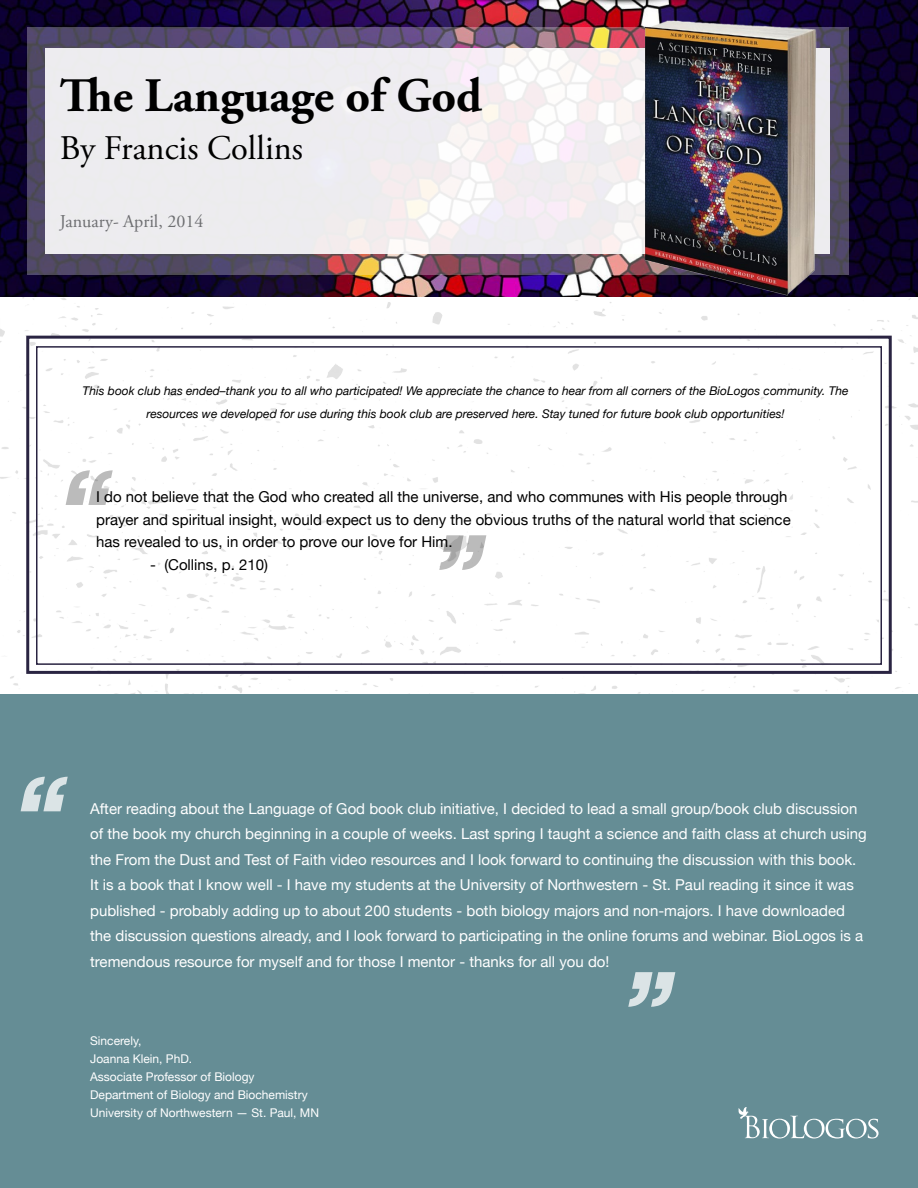
<style>
.page{position:relative;width:918px;height:1188px;background:#fff}
.page>*{position:absolute;margin:0;border:0;box-sizing:border-box;transform-origin:0 0}
.t1{font:italic 700 108px "Helvetica Neue";color:#fff}
.t2{font:italic 700 108px "Helvetica Neue";color:#000}
.t3{font:700 48px "Adobe Garamond Pro";color:#000}
.t4{font:34.5px "Adobe Garamond Pro";color:#000}
.t5{font:18px "Adobe Garamond Pro";color:#6d6e71}
.t6{font:15px/25.5px "Helvetica Neue";color:#fff}
.t7{font:15px/22.5px "Helvetica Neue";color:#000}
.t8{font:italic 12px/22.5px "Helvetica Neue";color:#000;text-align:center}
.t9{font:12px/18px "Helvetica Neue";color:#fff}
</style>
<div class="page">
<img style="left:0;top:0;width:918px;height:694px">
<svg style="left:27px;top:27px;width:601px;height:247px;background:#6e5a71"></svg>
<svg style="left:45px;top:48px;width:583px;height:205px;background:#f0edf0"></svg>
<img style="left:628px;top:5px;width:228px;height:297px">
<div style="left:0;top:694px;width:918px;height:494px;background:#658d95"></div>
<div style="left:26px;top:336px;width:866px;height:338px;border:3px solid #2a2442"></div>
<div style="left:36px;top:346px;width:846px;height:319px;border:2px solid #2a2442"></div>
<svg style="left:738px;top:1107px;width:141px;height:32px"></svg>
<h2 class="t3" style="left:60px;top:68px;width:424px">The Language of God</h2>
<h3 class="t4" style="left:60px;top:127px;width:245px">By Francis Collins</h3>
<p class="t5" style="left:60px;top:211px;width:145px">January- April, 2014</p>
<p class="t8" style="left:83px;top:380px;width:768px">This book club has ended–thank you to all who participated! We appreciate the chance to hear from all corners of the BioLogos community. The resources we developed for use during this book club are preserved here. Stay tuned for future book club opportunities!</p>
<h1 class="t2" style="left:58px;top:424px;width:53px">“</h1>
<p class="t7" style="left:96px;top:487px;width:696px">I do not believe that the God who created all the universe, and who communes with His people through prayer and spiritual insight, would expect us to deny the obvious truths of the natural world that science has revealed to us, in order to prove our love for Him.</p>
<p class="t7" style="left:150px;top:554px;width:119px">- (Collins, p. 210)</p>
<h1 class="t2" style="left:494px;top:616px;width:53px;rotate:-180deg">“</h1>
<h1 class="t1" style="left:14px;top:731px;width:53px">“</h1>
<p class="t6" style="left:90px;top:797px;width:778px">After reading about the Language of God book club initiative, I decided to lead a small group/book club discussion of the book my church beginning in a couple of weeks. Last spring I taught a science and faith class at church using the From the Dust and Test of Faith video resources and I look forward to continuing the discussion with this book.<br>It is a book that I know well - I have my students at the University of Northwestern - St. Paul reading it since it was published - probably adding up to about 200 students - both biology majors and non-majors. I have downloaded the discussion questions already, and I look forward to participating in the online forums and webinar. BioLogos is a tremendous resource for myself and for those I mentor - thanks for all you do!</p>
<p class="t9" style="left:90px;top:1032px;width:230px">Sincerely,<br>Joanna Klein, PhD.<br>Associate Professor of Biology<br>Department of Biology and Biochemistry<br>University of Northwestern — St. Paul, MN</p>
<h1 class="t1" style="left:682px;top:1053px;width:53px;rotate:-180deg">“</h1>
</div>
